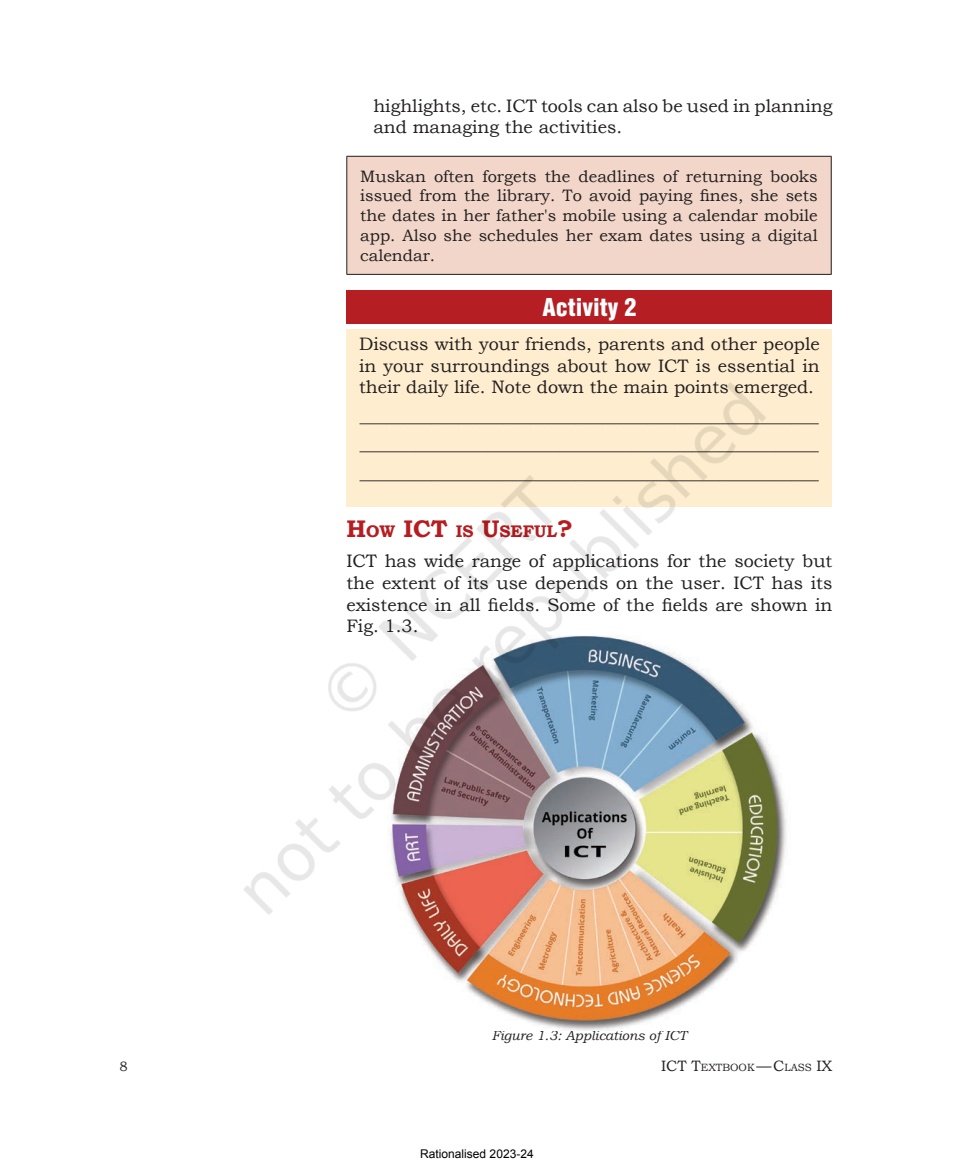
<style>
.page{position:relative;width:954px;height:1169px;background:#fff}
.page>*{position:absolute;margin:0;border:0;box-sizing:border-box;transform-origin:0 0}
.t1{font:900 condensed 24px "Helvetica";color:#fff}
.t2{font:18px/21.6px "Bookman Old Style";color:#231f20;text-align:justify}
.t3{font:700 16.8px "Bookman Old Style";color:#b61c20}
.t4{font:16.5px/19.8px "Bookman Old Style";color:#231f20;text-align:justify}
.t5{font:italic 13.5px "Bookman Old Style";color:#231f20}
.t6{font:13.5px "Bookman Old Style";color:#231f20}
.t7{font:12px "Arial";color:#000}
.t8{font:10.5px "Bookman Old Style";color:#231f20}
.s1{font-size:24px}
.s2{font-size:15px}
</style>
<div class="page">
<img style="left:346px;top:155px;width:486px;height:876px">
<img style="left:244px;top:314px;width:538px;height:631px">
<p class="t2" style="left:373px;top:95px;width:460px">highlights, etc. ICT tools can also be used in planning and managing the activities.</p>
<p class="t4" style="left:360px;top:166px;width:459px">Muskan often forgets the deadlines of returning books issued from the library. To avoid paying fines, she sets the dates in her father's mobile using a calendar mobile app. Also she schedules her exam dates using a digital calendar.</p>
<h1 class="t1" style="left:542px;top:292px;width:95px">Activity 2</h1>
<p class="t2" style="left:359px;top:333px;width:462px">Discuss with your friends, parents and other people in your surroundings about how ICT is essential in their daily life. Note down the main points emerged.</p>
<p class="t2" style="left:360px;top:401px;width:460px;line-height:28.5px">___________________________________________________ ___________________________________________________ ___________________________________________________</p>
<p class="t3" style="left:346px;top:519px;width:228px"><span class="s1">H</span>OW <span class="s1">ICT</span> IS <span class="s1">U</span>SEFUL<span class="s1">?</span></p>
<p class="t2" style="left:346px;top:550px;width:488px">ICT has wide range of applications for the society but the extent of its use depends on the user. ICT has its existence in all fields. Some of the fields are shown in Fig. 1.3.</p>
<p class="t5" style="left:492px;top:1026px;width:197px">Figure 1.3: Applications of ICT</p>
<p class="t6" style="left:119px;top:1057px;width:10px">8</p>
<p class="t8" style="left:661px;top:1060px;width:173px"><span class="s2">ICT T</span>EXTBOOK <span class="s2">—C</span>LASS <span class="s2">IX</span></p>
<p class="t7" style="left:420px;top:1145px;width:115px">Rationalised 2023-24</p>
</div>
